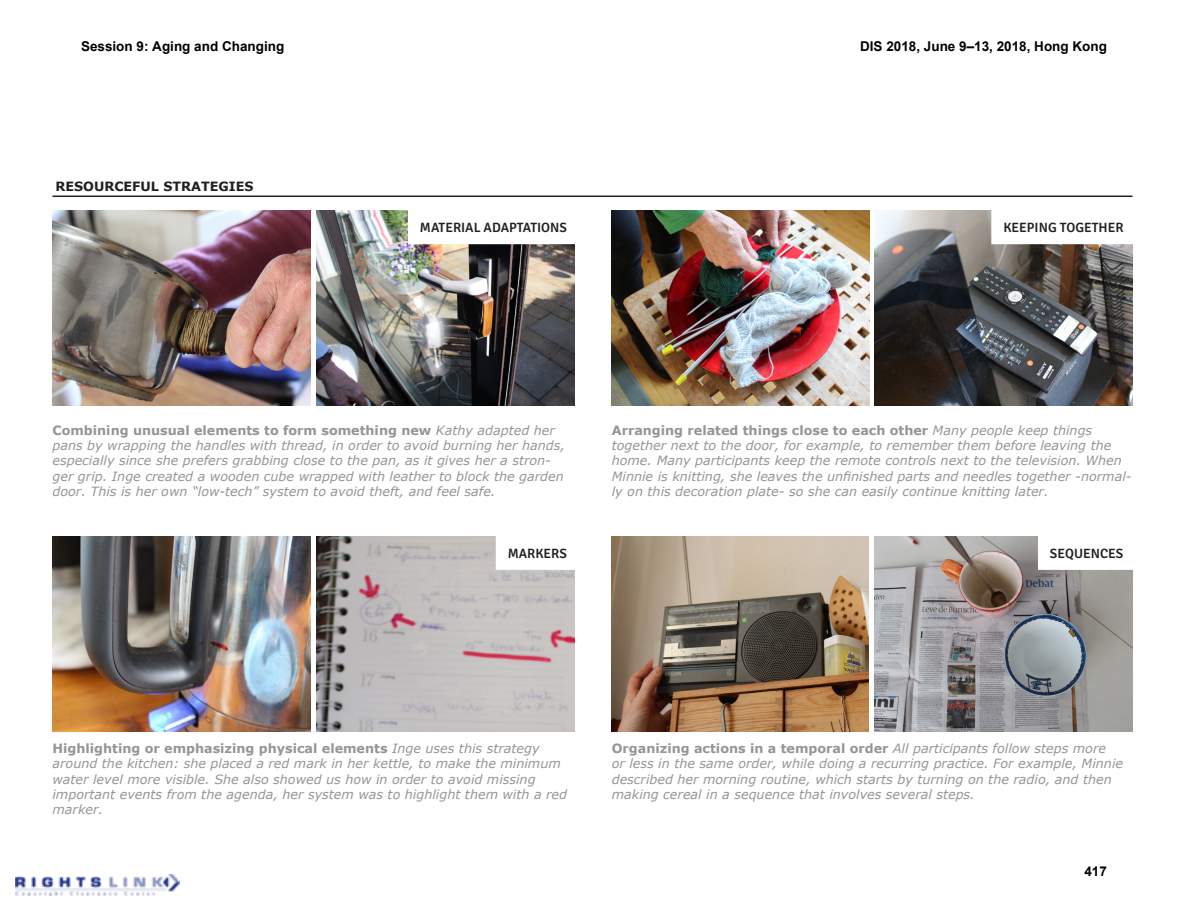
<style>
.page{position:relative;width:1188px;height:918px;background:#fff}
.page>*{position:absolute;margin:0;border:0;box-sizing:border-box;transform-origin:0 0}
.t1{font:700 13.5px "Arial";color:#000}
.labels{font:600 13.5px "Signika Negative";color:#231f20}
.notas{font:italic 12.75px/15.3px "Verdana";color:#939598}
.boldish{font:700 12.75px "Verdana";color:#231f20}
.s1{font-weight:700;font-style:normal}
</style>
<div class="page">
<img style="left:874px;top:211px;width:258px;height:195px">
<hr style="left:52px;top:196px;width:1080px;height:1px;background:#231f20">
<img style="left:612px;top:211px;width:258px;height:195px">
<img style="left:53px;top:211px;width:257px;height:195px">
<img style="left:316px;top:211px;width:258px;height:195px">
<img style="left:612px;top:536px;width:256px;height:195px">
<img style="left:53px;top:536px;width:257px;height:195px">
<img style="left:874px;top:536px;width:258px;height:195px">
<img style="left:316px;top:536px;width:258px;height:195px">
<svg style="left:406px;top:210px;width:169px;height:36px"></svg>
<svg style="left:494px;top:536px;width:81px;height:35px"></svg>
<svg style="left:1036px;top:536px;width:97px;height:35px"></svg>
<svg style="left:990px;top:210px;width:143px;height:36px"></svg>
<img style="left:15px;top:874px;width:165px;height:22px">
<p class="t1" style="left:81px;top:38px;width:205px">Session 9: Aging and Changing</p>
<p class="t1" style="left:860px;top:38px;width:248px">DIS 2018, June 9–13, 2018, Hong Kong</p>
<p class="boldish" style="left:55px;top:177px;width:200px">RESOURCEFUL STRATEGIES</p>
<p class="labels" style="left:420px;top:220px;width:148px">MATERIAL ADAPTATIONS</p>
<p class="labels" style="left:1003px;top:220px;width:122px">KEEPING TOGETHER</p>
<p class="notas" style="left:52px;top:422px;width:514px"><span class="s1">Combining unusual elements to form something new</span> Kathy adapted her pans by wrapping the handles with thread, in order to avoid burning her hands, especially since she prefers grabbing close to the pan, as it gives her a stron&shy;ger grip. Inge created a wooden cube wrapped with leather to block the garden door. This is her own “low-tech” system to avoid theft, and feel safe.</p>
<p class="notas" style="left:612px;top:422px;width:521px"><span class="s1">Arranging related things close to each other</span> Many people keep things together next to the door, for example, to remember them before leaving the home. Many participants keep the remote controls next to the television. When Minnie is knitting, she leaves the unfinished parts and needles together -normal&shy;ly on this decoration plate- so she can easily continue knitting later.</p>
<p class="labels" style="left:508px;top:546px;width:61px">MARKERS</p>
<p class="labels" style="left:1050px;top:546px;width:75px">SEQUENCES</p>
<p class="notas" style="left:53px;top:741px;width:516px"><span class="s1">Highlighting or emphasizing physical elements</span> Inge uses this strategy around the kitchen: she placed a red mark in her kettle, to make the minimum water level more visible. She also showed us how in order to avoid missing important events from the agenda, her system was to highlight them with a red marker.</p>
<p class="notas" style="left:612px;top:741px;width:513px"><span class="s1">Organizing actions in a temporal order</span> All participants follow steps more<br>or less in the same order, while doing a recurring practice. For example, Minnie described her morning routine, which starts by turning on the radio, and then making cereal in a sequence that involves several steps.</p>
<p class="t1" style="left:1084px;top:862px;width:24px">417</p>
</div>
